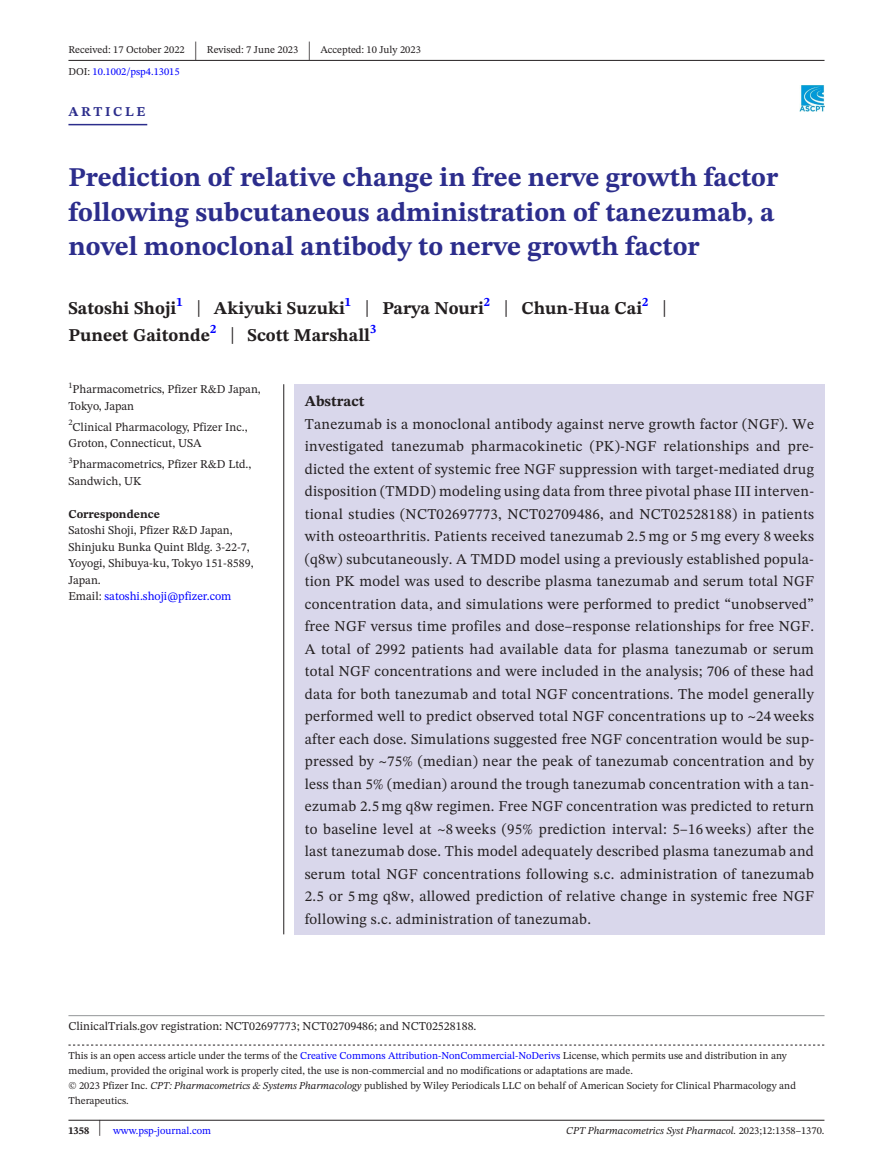
<style>
.page{position:relative;width:893px;height:1174px;background:#fff}
.page>*{position:absolute;margin:0;border:0;box-sizing:border-box;transform-origin:0 0}
.t1{font:700 27px/34.5px "STIX Two Text";color:#2c2d8c}
.t2{font:25.65px "STIX Two Text";color:#231f20;scale:.49 1}
.t3{font:700 18px/27px "STIX Two Text";color:#231f20}
.t4{font:15px/22.5px "STIX Two Text";letter-spacing:.02em;color:#231f20;text-align:justify}
.t5{font:700 15px "STIX Two Text";color:#231f20}
.t6{font:700 13.5px "STIX Two Text";letter-spacing:.2em;color:#2c2d8c}
.t7{font:12px/16.5px "STIX Two Text";color:#231f20}
.t8{font:700 12px "STIX Two Text";color:#231f20}
.t9{font:10.5px/15px "STIX Two Text";color:#231f20}
.t10{font:italic 10.5px "STIX Two Text";color:#231f20}
.t11{font:10.5px "STIX Two Text";color:#00f}
.s1{color:#231f20}
.s2{font-weight:400;font-size:23.4px}
.s3{color:#00f}
.s4{font-family:"STIX"}
.s5{font-style:italic}
.s6{font-weight:700;color:#231f20}
.s7{font-size:22.2px;color:#231f20}
.s8{font-style:normal}
</style>
<div class="page">
<hr style="left:68px;top:1119px;width:756px;height:1px;background:#231f20">
<img style="left:799px;top:85px;width:25px;height:26px">
<hr style="left:68px;top:60px;width:756px;height:1px;background:#231f20">
<hr style="left:68px;top:124px;width:79px;height:1px;background:#2c2d8c">
<div style="left:294px;top:384px;width:530px;height:550px;background:#d9d7eb"></div>
<hr style="left:283px;top:384px;width:1px;height:550px;background:#231f20">
<svg style="left:68px;top:1044px;width:756px;height:1px"></svg>
<hr style="left:68px;top:1015px;width:756px;height:1px;background:#939598">
<p class="t9" style="left:68px;top:42px;width:118px">Received: 17 October 2022</p>
<h2 class="t2" style="left:194px;top:32px;width:8px">|</h2>
<p class="t9" style="left:207px;top:42px;width:93px">Revised: 7 June 2023</p>
<h2 class="t2" style="left:308px;top:32px;width:8px">|</h2>
<p class="t9" style="left:320px;top:42px;width:102px">Accepted: 10 July 2023</p>
<p class="t11" style="left:68px;top:64px;width:113px"><span class="s1">DOI:</span> 10.1002/psp4.13015</p>
<p class="t6" style="left:68px;top:101px;width:79px">ARTICLE</p>
<h1 class="t1" style="left:68px;top:161px;width:711px">Prediction of relative change in free nerve growth factor following subcutaneous administration of tanezumab, a novel monoclonal antibody to nerve growth factor</h1>
<p class="t3" style="left:68px;top:295px;width:600px">Satoshi Shoji<sup>1</sup> <span class="s2">|</span> Akiyuki Suzuki<sup>1</sup> <span class="s2">|</span> Parya Nouri<sup>2</sup> <span class="s2">|</span> Chun-Hua Cai<sup>2</sup> <span class="s2">|<br></span>Puneet Gaitonde<sup>2</sup> <span class="s2">|</span> Scott Marshall<sup>3</sup></p>
<p class="t7" style="left:68px;top:381px;width:194px"><sup>1</sup>Pharmacometrics, Pfizer R&amp;D Japan,<br>Tokyo, Japan</p>
<p class="t7" style="left:68px;top:418px;width:181px"><sup>2</sup>Clinical Pharmacology, Pfizer Inc.,<br>Groton, Connecticut, USA</p>
<p class="t7" style="left:68px;top:456px;width:185px"><sup>3</sup>Pharmacometrics, Pfizer R&amp;D Ltd.,<br>Sandwich, UK</p>
<p class="t8" style="left:68px;top:505px;width:93px">Correspondence</p>
<p class="t7" style="left:68px;top:522px;width:187px">Satoshi Shoji, Pfizer R&amp;D Japan,<br>Shinjuku Bunka Quint Bldg. 3-22-7,<br>Yoyogi, Shibuya-ku, Tokyo 151-8589,<br>Japan.<br>Email: <span class="s3">satoshi.shoji@pfizer.com</span></p>
<p class="t5" style="left:305px;top:390px;width:61px">Abstract</p>
<p class="t4" style="left:305px;top:412px;width:511px">Tanezumab is a monoclonal antibody against nerve growth factor (NGF). We investigated tanezumab pharmacokinetic (PK)-NGF relationships and pre&shy;dicted the extent of systemic free NGF suppression with target-mediated drug disposition (TMDD) modeling using data from three pivotal phase III interven&shy;tional studies (NCT02697773, NCT02709486, and NCT02528188) in patients with osteoarthritis. Patients received tanezumab 2.5 mg or 5 mg every 8 weeks (q8w) subcutaneously. A TMDD model using a previously established popula&shy;tion PK model was used to describe plasma tanezumab and serum total NGF concentration data, and simulations were performed to predict “unobserved” free NGF versus time profiles and dose–response relationships for free NGF.<br>A total of 2992 patients had available data for plasma tanezumab or serum total NGF concentrations and were included in the analysis; 706 of these had data for both tanezumab and total NGF concentrations. The model generally performed well to predict observed total NGF concentrations up to <span class="s4">~</span>24 weeks after each dose. Simulations suggested free NGF concentration would be sup&shy;pressed by <span class="s4">~</span>75% (median) near the peak of tanezumab concentration and by less than 5% (median) around the trough tanezumab concentration with a tan&shy;ezumab 2.5 mg q8w regimen. Free NGF concentration was predicted to return to baseline level at <span class="s4">~</span>8 weeks (95% prediction interval: 5–16 weeks) after the last tanezumab dose. This model adequately described plasma tanezumab and serum total NGF concentrations following s.c. administration of tanezumab 2.5 or 5 mg q8w, allowed prediction of relative change in systemic free NGF following s.c. administration of tanezumab.</p>
<p class="t7" style="left:68px;top:1017px;width:410px">ClinicalTrials.gov registration: NCT02697773; NCT02709486; and NCT02528188.</p>
<p class="t9" style="left:68px;top:1048px;width:729px">This is an open access article under the terms of the <span class="s3">Creative Commons Attribution-NonCommercial-NoDerivs</span> License, which permits use and distribution in any medium, provided the original work is properly cited, the use is non-commercial and no modifications or adaptations are made.<br>© 2023 Pfizer Inc. <span class="s5">CPT: Pharmacometrics &amp; Systems Pharmacology</span> published by Wiley Periodicals LLC on behalf of American Society for Clinical Pharmacology and Therapeutics.</p>
<p class="t11" style="left:68px;top:1123px;width:144px"><span class="s6">1358</span> <span class="s7">|</span> www.psp-journal.com</p>
<p class="t10" style="left:566px;top:1123px;width:260px">CPT Pharmacometrics Syst Pharmacol. <span class="s8">2023;12:1358–1370.</span></p>
</div>
